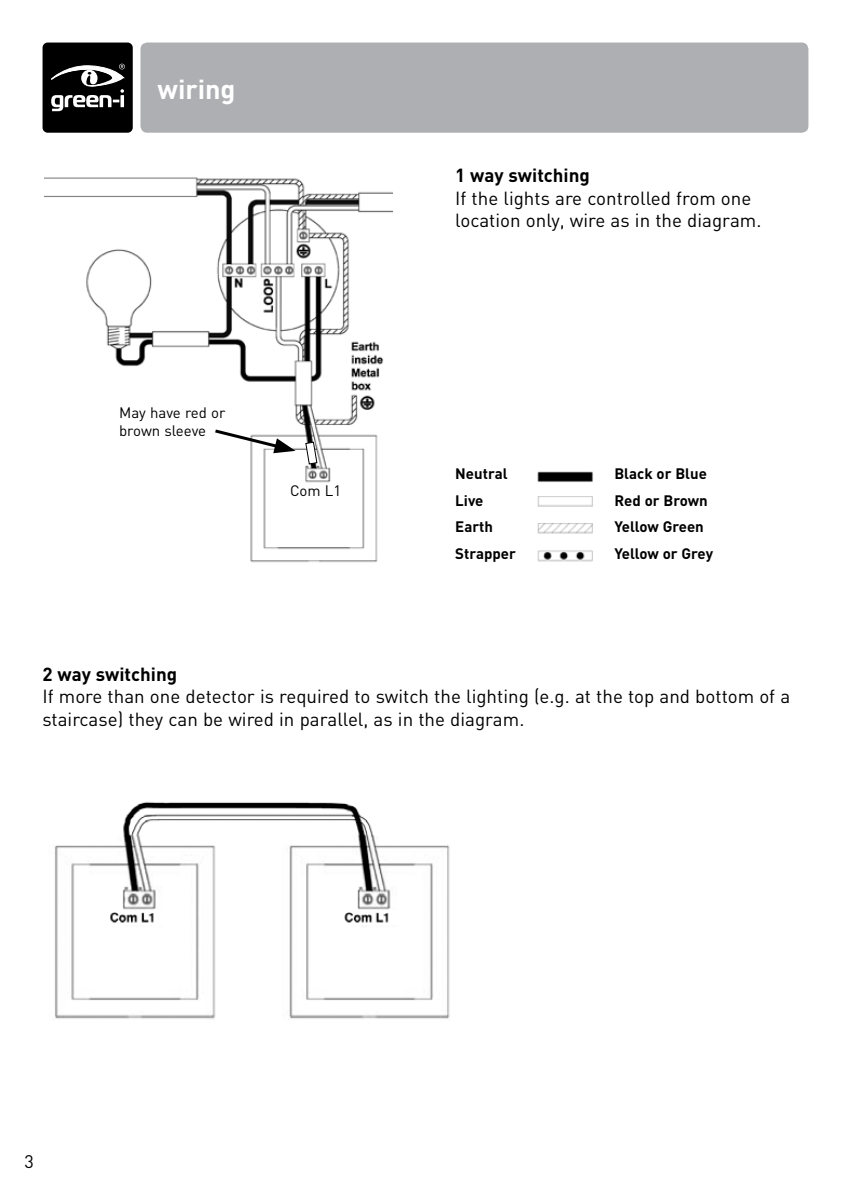
<style>
.page{position:relative;width:851px;height:1191px;background:#fff}
.page>*{position:absolute;margin:0;border:0;box-sizing:border-box;transform-origin:0 0}
.t1{font:700 27px "DIN";color:#fff}
.t2{font:18.6px/22.5px "DIN";color:#000}
.t3{font:700 18.6px "DIN";color:#000}
.t4{font:18px "DIN";color:#000}
.t5{font:700 15px "DIN";color:#000}
.t6{font:15px/18px "DIN";color:#000}
</style>
<div class="page">
<div style="left:43px;top:43px;width:90px;height:90px;background:#000;border-radius:5px"></div>
<svg style="left:51px;top:64px;width:74px;height:47px"></svg>
<div style="left:140px;top:43px;width:668px;height:90px;background:#aeafb2;border-radius:7px"></div>
<img style="left:44px;top:177px;width:348px;height:386px">
<div style="left:46px;top:200px;width:154px;height:24px;background:#fff"></div>
<svg style="left:212px;top:418px;width:106px;height:47px"></svg>
<img style="left:537px;top:471px;width:56px;height:91px">
<img style="left:54px;top:801px;width:396px;height:219px">
<h1 class="t1" style="left:157px;top:71px;width:80px">wiring</h1>
<p class="t6" style="left:119px;top:404px;width:108px">May have red or brown sleeve</p>
<p class="t6" style="left:121px;top:410px;width:107px">or brown sleeve</p>
<p class="t6" style="left:290px;top:482px;width:53px">Com L1</p>
<p class="t3" style="left:455px;top:163px;width:136px">1 way switching</p>
<p class="t2" style="left:455px;top:186px;width:307px">If the lights are controlled from one location only, wire as in the diagram.</p>
<p class="t5" style="left:455px;top:464px;width:54px">Neutral</p>
<p class="t5" style="left:614px;top:464px;width:94px">Black or Blue</p>
<p class="t5" style="left:455px;top:491px;width:30px">Live</p>
<p class="t5" style="left:614px;top:491px;width:95px">Red or Brown</p>
<p class="t5" style="left:455px;top:517px;width:39px">Earth</p>
<p class="t5" style="left:614px;top:517px;width:91px">Yellow Green</p>
<p class="t5" style="left:455px;top:544px;width:62px">Strapper</p>
<p class="t5" style="left:614px;top:544px;width:100px">Yellow or Grey</p>
<p class="t3" style="left:43px;top:662px;width:136px">2 way switching</p>
<p class="t2" style="left:43px;top:685px;width:749px">If more than one detector is required to switch the lighting (e.g. at the top and bottom of a staircase) they can be wired in parallel, as in the diagram.</p>
<p class="t4" style="left:25px;top:1150px;width:11px">3</p>
</div>
